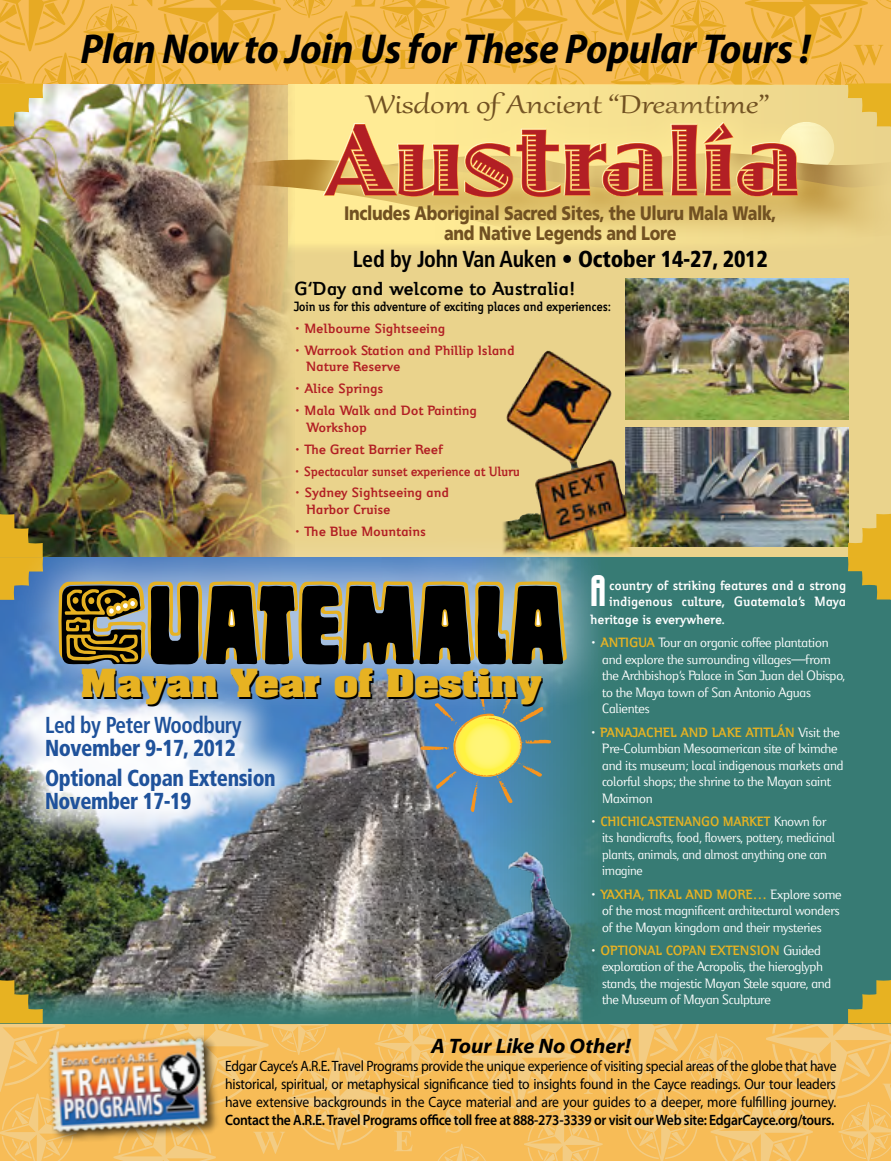
<style>
.page{position:relative;width:891px;height:1161px;background:#fff}
.page>*{position:absolute;margin:0;border:0;box-sizing:border-box;transform-origin:0 0}
.t1{font:105px "Jazz Let Plain";color:#b21f24}
.t2{font:105px "Copal Std Decorated";letter-spacing:-.01em;color:#e7b222}
.t3{font:italic 700 semi-condensed 42px "Myriad Pro";letter-spacing:-.01em;color:#000}
.t4{font:700 35.7px "Eumundi Sans";color:#fff}
.t5{font:700 33px "Aachen";letter-spacing:-.01em;color:#000;scale:1.2 1}
.t6{font:31.5px "Gabriola";letter-spacing:-.01em;color:#715122;scale:1.3 1}
.t7{font:900 condensed 23.1px/29.8px "Frutiger LT Std";letter-spacing:-.02em;color:#1f529b;scale:.92 1}
.t8{font:700 condensed 23.1px "Frutiger LT Std";letter-spacing:-.01em;color:#000;scale:.95 1}
.t9{font:700 condensed 23.1px "Frutiger LT Std";letter-spacing:-.02em;color:#1f529b;scale:.92 1}
.t10{font:900 condensed 23.1px "Frutiger LT Std";letter-spacing:-.02em;color:#1f529b;scale:.9 1}
.t11{font:700 21px "Jeunesse";letter-spacing:-.01em;color:#000}
.t12{font:italic 700 21px "Myriad Pro";color:#000;scale:1.05 1}
.t13{font:900 19.5px/19.5px "Frutiger LT Std";letter-spacing:-.02em;color:#715122;text-align:center;scale:.82 1}
.t14{font:15px/16.5px "Jeunesse";letter-spacing:-.01em;color:#fff;scale:.95 1}
.t15{font:15px/18px "Myriad Pro";letter-spacing:-.01em;color:#000;text-align:justify;scale:.91 1}
.t16{font:700 15px/16.5px "Jeunesse";letter-spacing:-.01em;color:#b21f24}
.t17{font:15px/16.5px "Jeunesse";letter-spacing:-.01em;color:#fff;scale:.91 1}
.t18{font:600 15px "Myriad Pro";letter-spacing:-.02em;color:#000;scale:.91 1}
.t19{font:700 15px/16.5px "Jeunesse";letter-spacing:-.01em;color:#fff;scale:.95 1}
.t20{font:700 15px "Jeunesse";letter-spacing:-.02em;color:#000;scale:.88 1}
.t21{font:700 15px "Jeunesse";letter-spacing:-.01em;color:#b21f24;scale:.93 1}
.s1{font-weight:900}
.s2{font-weight:500}
.s3{font-weight:700;color:#e7b222}
</style>
<div class="page">
<div style="left:0;top:0;width:891px;height:557px;background:#ead38c"></div>
<svg style="left:294px;top:201px;width:580px;height:45px;fill:#f4de8f"></svg>
<div style="left:295px;top:94px;width:533px;height:135px;background:#ffeb95;opacity:.85"></div>
<div style="left:0;top:557px;width:891px;height:466px;background:#377b74"></div>
<img style="left:0;top:600px;width:598px;height:380px">
<img style="left:633px;top:427px;width:215px;height:120px">
<div style="left:7px;top:678px;width:306px;height:171px;background:#fff;opacity:.87"></div>
<img style="left:435px;top:844px;width:148px;height:136px">
<img style="left:0;top:201px;width:294px;height:330px">
<img style="left:626px;top:279px;width:222px;height:141px">
<svg style="left:0;top:514px;width:43px;height:86px"></svg>
<svg style="left:420px;top:715px;width:131px;height:98px"></svg>
<div style="left:9px;top:531px;width:606px;height:184px;background:#fff;opacity:.55"></div>
<svg style="left:150px;top:586px;width:49px;height:79px"></svg>
<svg style="left:206px;top:586px;width:89px;height:79px"></svg>
<svg style="left:302px;top:586px;width:37px;height:78px"></svg>
<svg style="left:345px;top:586px;width:126px;height:79px"></svg>
<svg style="left:477px;top:586px;width:29px;height:78px"></svg>
<svg style="left:512px;top:586px;width:51px;height:78px"></svg>
<svg style="left:535px;top:610px;width:6px;height:16px"></svg>
<div style="left:535px;top:609px;width:7px;height:18px;border:2px solid #e7b222;border-radius:3px"></div>
<svg style="left:442px;top:610px;width:6px;height:16px"></svg>
<div style="left:441px;top:609px;width:8px;height:18px;border:2px solid #e7b222;border-radius:3px"></div>
<div style="left:229px;top:610px;width:6px;height:16px;background:#fff;border-radius:3px"></div>
<div style="left:228px;top:609px;width:7px;height:18px;border:2px solid #e7b222;border-radius:3px"></div>
<svg style="left:62px;top:586px;width:80px;height:78px"></svg>
<svg style="left:848px;top:514px;width:43px;height:86px"></svg>
<img style="left:502px;top:351px;width:131px;height:205px">
<img style="left:0;top:0;width:891px;height:201px">
<img style="left:0;top:980px;width:891px;height:181px">
<h2 class="t3" style="left:81px;top:22px;width:731px">Plan Now to Join Us for These Popular Tours !</h2>
<h3 class="t6" style="left:366px;top:84px;width:312px">Wisdom of Ancient “Dreamtime”</h3>
<h1 class="t1" style="left:327px;top:76px;width:476px">Australia</h1>
<h3 class="t13" style="left:344px;top:204px;width:529px">Includes Aboriginal Sacred Sites, the Uluru Mala Walk, and Native Legends and Lore</h3>
<h3 class="t8" style="left:353px;top:245px;width:438px">Led by John Van Auken • <span class="s1">October 14-27, 2012</span></h3>
<h3 class="t11" style="left:294px;top:276px;width:283px">G’Day and welcome to Australia!</h3>
<p class="t20" style="left:294px;top:298px;width:362px">Join us for this adventure of exciting places and experiences:</p>
<p class="t16" style="left:294px;top:320px;width:153px"><span class="s2">•</span> Melbourne Sightseeing</p>
<p class="t16" style="left:306px;top:342px;width:210px;text-indent:-12px"><span class="s2">•</span> Warrook Station and Phillip Island<br>Nature Reserve</p>
<p class="t16" style="left:294px;top:381px;width:91px"><span class="s2">•</span> Alice Springs</p>
<p class="t16" style="left:306px;top:402px;width:173px;text-indent:-12px"><span class="s2">•</span> Mala Walk and Dot Painting<br>Workshop</p>
<p class="t16" style="left:294px;top:441px;width:150px"><span class="s2">•</span> The Great Barrier Reef</p>
<p class="t21" style="left:294px;top:462px;width:244px"><span class="s2">•</span> Spectacular sunset experience at Uluru</p>
<p class="t16" style="left:306px;top:485px;width:145px;text-indent:-12px"><span class="s2">•</span> Sydney Sightseeing and<br>Harbor Cruise</p>
<p class="t16" style="left:294px;top:523px;width:133px"><span class="s2">•</span> The Blue Mountains</p>
<h1 class="t2" style="left:55px;top:566px;width:513px">GUATEMALA</h1>
<h3 class="t5" style="left:82px;top:661px;width:386px">Mayan Year of Destiny</h3>
<h3 class="t9" style="left:45px;top:711px;width:215px">Led by Peter Woodbury</h3>
<h3 class="t7" style="left:45px;top:733px;width:252px">November 9-17, 2012<br>Optional Copan Extension</h3>
<h3 class="t10" style="left:45px;top:787px;width:164px">November 17-19</h3>
<h3 class="t4" style="left:590px;top:568px;width:17px">A</h3>
<p class="t19" style="left:609px;top:577px;width:251px">country of striking features and a strong indigenous culture, Guatemala’s Maya</p>
<p class="t19" style="left:590px;top:611px;width:143px">heritage is everywhere.</p>
<p class="t14" style="left:602px;top:634px;width:258px;text-indent:-12px"><span class="s2">•</span> <span class="s3">Antigua</span> Tour an organic coffee plantation and explore the surrounding villages—from the Archbishop’s Palace in San Juan del Obispo, to the Maya town of San Antonio Aguas Calientes</p>
<p class="t14" style="left:602px;top:724px;width:256px;text-indent:-12px"><span class="s2">•</span> <span class="s3">Panajachel and Lake Atitlán</span> Visit the Pre-Columbian Mesoamerican site of Iximche and its museum; local indigenous markets and colorful shops; the shrine to the Mayan saint Maximon</p>
<p class="t17" style="left:602px;top:813px;width:257px;text-indent:-12px"><span class="s2">•</span> <span class="s3">Chichicastenango Market</span> Known for its handicrafts, food, flowers, pottery, medicinal plants, animals, and almost anything one can imagine</p>
<p class="t14" style="left:602px;top:886px;width:254px;text-indent:-12px"><span class="s2">•</span> <span class="s3">Yaxha, Tikal and more…</span> Explore some of the most magnificent architectural wonders of the Mayan kingdom and their mysteries</p>
<p class="t14" style="left:602px;top:942px;width:243px;text-indent:-12px"><span class="s2">•</span> <span class="s3">Optional Copan Extension</span> Guided exploration of the Acropolis, the hieroglyph stands, the majestic Mayan Stele square, and the Museum of Mayan Sculpture</p>
<h3 class="t12" style="left:431px;top:1032px;width:192px">A Tour Like No Other!</h3>
<p class="t15" style="left:225px;top:1056px;width:673px">Edgar Cayce’s A.R.E. Travel Programs provide the unique experience of visiting special areas of the globe that have historical, spiritual, or metaphysical significance tied to insights found in the Cayce readings. Our tour leaders have extensive backgrounds in the Cayce material and are your guides to a deeper, more fulfilling journey.</p>
<p class="t18" style="left:225px;top:1110px;width:671px">Contact the A.R.E. Travel Programs office toll free at 888-273-3339 or visit our Web site: EdgarCayce.org/tours.</p>
</div>
